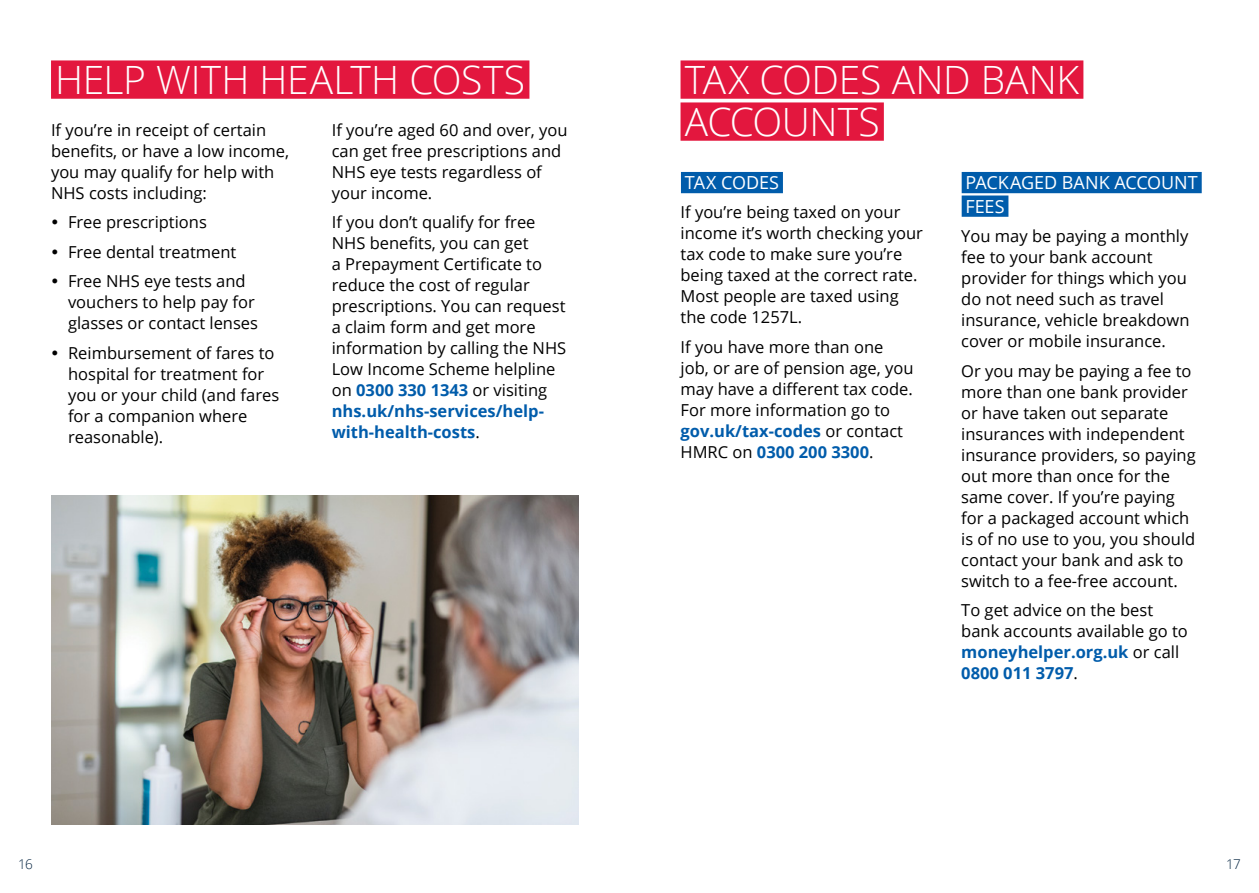
<style>
.page{position:relative;width:1259px;height:893px;background:#fff}
.page>*{position:absolute;margin:0;border:0;box-sizing:border-box;transform-origin:0 0}
.t1{font:300 39px "Open Sans";letter-spacing:-.01em;color:#fff}
.t2{font:18px "Open Sans";letter-spacing:-.005em;color:#fff}
.t3{font:16.5px/21px "Open Sans";color:#000}
.t4{font:300 13.5px "Open Sans";color:#042440}
.s1{font-weight:700;color:#005cab}
</style>
<div class="page">
<div style="left:51px;top:60px;width:478px;height:39px;background:#e3173e"></div>
<div style="left:680px;top:60px;width:403px;height:39px;background:#e3173e"></div>
<div style="left:680px;top:102px;width:204px;height:39px;background:#e3173e"></div>
<div style="left:681px;top:172px;width:102px;height:21px;background:#005cab"></div>
<div style="left:961px;top:172px;width:240px;height:21px;background:#005cab"></div>
<div style="left:961px;top:196px;width:47px;height:21px;background:#005cab"></div>
<img style="left:51px;top:495px;width:527px;height:330px">
<h1 class="t1" style="left:55px;top:53px;width:471px">HELP WITH HEALTH COSTS</h1>
<p class="t3" style="left:51px;top:119px;width:240px">If you’re in receipt of certain benefits, or have a low income, you may qualify for help with<br>NHS costs including:</p>
<p class="t3" style="left:68px;top:211px;width:140px">Free prescriptions</p>
<p class="t3" style="left:68px;top:241px;width:170px">Free dental treatment</p>
<p class="t3" style="left:68px;top:270px;width:192px">Free NHS eye tests and vouchers to help pay for glasses or contact lenses</p>
<p class="t3" style="left:68px;top:342px;width:213px">Reimbursement of fares to hospital for treatment for you or your child (and fares for a companion where reasonable).</p>
<p class="t3" style="left:332px;top:119px;width:237px">If you’re aged 60 and over, you can get free prescriptions and<br>NHS eye tests regardless of your income.</p>
<p class="t3" style="left:332px;top:211px;width:236px">If you don’t qualify for free<br>NHS benefits, you can get<br>a Prepayment Certificate to reduce the cost of regular prescriptions. You can request a claim form and get more information by calling the NHS<br>Low Income Scheme helpline on <span class="s1">0300 330 1343</span> or visiting <span class="s1">nhs.uk/nhs-services/help&shy;with-health-costs</span>.</p>
<h1 class="t1" style="left:685px;top:53px;width:396px">TAX CODES AND BANK</h1>
<h1 class="t1" style="left:685px;top:95px;width:196px">ACCOUNTS</h1>
<h2 class="t2" style="left:685px;top:170px;width:96px">TAX CODES</h2>
<p class="t3" style="left:680px;top:202px;width:244px">If you’re being taxed on your income it’s worth checking your tax code to make sure you’re being taxed at the correct rate.<br>Most people are taxed using the code 1257L.</p>
<p class="t3" style="left:680px;top:336px;width:235px">If you have more than one job, or are of pension age, you may have a different tax code.<br>For more information go to <span class="s1">gov.uk/tax-codes</span> or contact<br>HMRC on <span class="s1">0300 200 3300</span>.</p>
<h2 class="t2" style="left:965px;top:170px;width:234px">PACKAGED BANK ACCOUNT</h2>
<h2 class="t2" style="left:965px;top:194px;width:41px">FEES</h2>
<p class="t3" style="left:961px;top:225px;width:230px">You may be paying a monthly fee to your bank account provider for things which you do not need such as travel insurance, vehicle breakdown cover or mobile insurance.</p>
<p class="t3" style="left:961px;top:360px;width:236px">Or you may be paying a fee to more than one bank provider or have taken out separate insurances with independent insurance providers, so paying out more than once for the same cover. If you’re paying for a packaged account which is of no use to you, you should contact your bank and ask to switch to a fee-free account.</p>
<p class="t3" style="left:961px;top:599px;width:228px">To get advice on the best bank accounts available go to <span class="s1">moneyhelper.org.uk</span> or call<br><span class="s1">0800 011 3797</span>.</p>
<p class="t4" style="left:18px;top:855px;width:16px">16</p>
<p class="t4" style="left:1226px;top:855px;width:16px">17</p>
</div>
